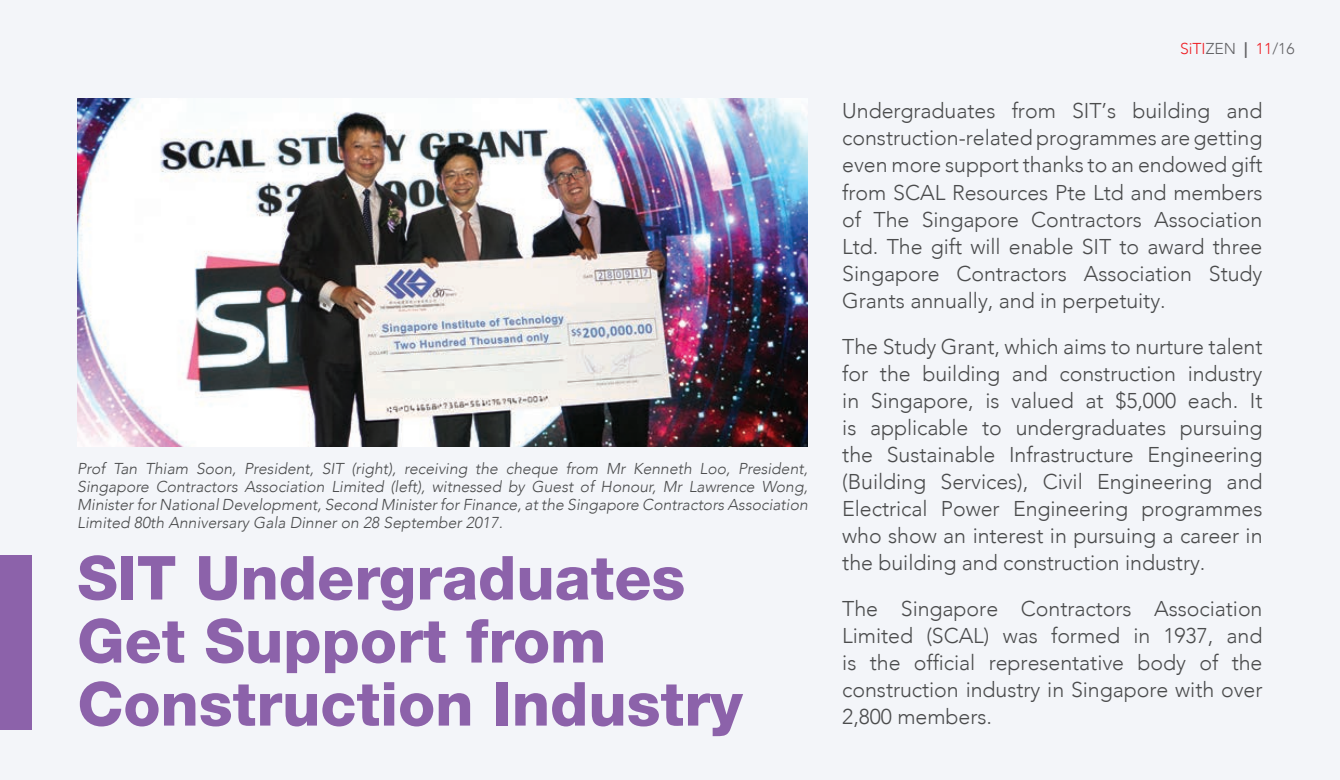
<style>
.page{position:relative;width:1340px;height:780px;background:#fff}
.page>*{position:absolute;margin:0;border:0;box-sizing:border-box;transform-origin:0 0}
.Headline_2{font:800 60.75px/63px "Helvetica Neue LT Std";color:#8c62aa}
.Body_text{font:300 21.38px/27px "Avenir";letter-spacing:-.005em;color:#4b4c4d;text-align:justify}
.t1{font:italic 300 15.75px/18px "Avenir";color:#4b4c4d;text-align:justify}
.t2{font:300 15.75px "Avenir";color:#ee1d23}
.s1{color:#636366}
.s2{font-weight:800;color:#636366}
</style>
<div class="page">
<div style="left:0;top:0;width:1339px;height:779px;background:#f3f5f9"></div>
<hr style="left:1px;top:779px;width:1338px;height:1px;background:#eef2ee">
<div style="left:0;top:556px;width:32px;height:174px;background:#8c62aa"></div>
<img style="left:77px;top:98px;width:730px;height:348px">
<p class="t1" style="left:77px;top:459px;width:732px">Prof Tan Thiam Soon, President, SIT (right), receiving the cheque from Mr Kenneth Loo, President, Singapore Contractors Association Limited (left), witnessed by Guest of Honour, Mr Lawrence Wong, Minister for National Development, Second Minister for Finance, at the Singapore Contractors Association Limited 80th Anniversary Gala Dinner on 28 September 2017.</p>
<p class="Headline_2" style="left:77px;top:546px;width:667px">SIT Undergraduates<br>Get Support from<br>Construction Industry</p>
<p class="t2" style="left:1179px;top:39px;width:116px">SiTI<span class="s1">ZEN</span> <span class="s2">|</span> 11<span class="s1">/16</span></p>
<p class="Body_text" style="left:842px;top:98px;width:422px">Undergraduates from SIT’s building and construction-related programmes are getting even more support thanks to an endowed gift from SCAL Resources Pte Ltd and members of The Singapore Contractors Association Ltd. The gift will enable SIT to award three Singapore Contractors Association Study Grants annually, and in perpetuity.</p>
<p class="Body_text" style="left:842px;top:333px;width:422px">The Study Grant, which aims to nurture talent for the building and construction industry in Singapore, is valued at $5,000 each. It is applicable to undergraduates pursuing the Sustainable Infrastructure Engineering (Building Services), Civil Engineering and Electrical Power Engineering programmes who show an interest in pursuing a career in the building and construction industry.</p>
<p class="Body_text" style="left:842px;top:595px;width:422px">The Singapore Contractors Association Limited (SCAL) was formed in 1937, and is the official representative body of the construction industry in Singapore with over 2,800 members.</p>
</div>
